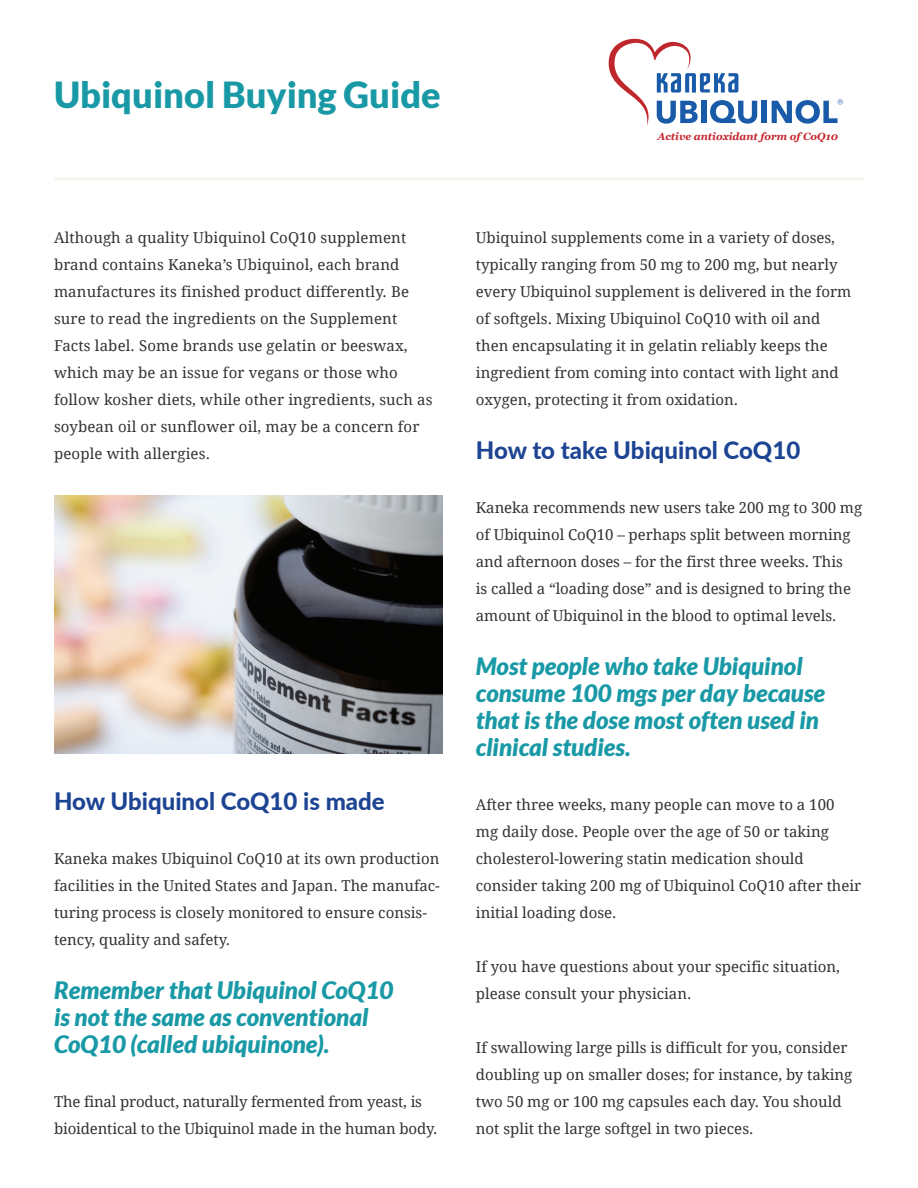
<style>
.page{position:relative;width:918px;height:1188px;background:#fff}
.page>*{position:absolute;margin:0;border:0;box-sizing:border-box;transform-origin:0 0}
.t1{font:900 36px "Lato";color:#1999a6}
.t2{font:italic 900 24px/27px "Lato";color:#1999a6}
.t3{font:800 24px "Lato";color:#1d4493}
.t4{font:15px/27px "Droid Serif";color:#313232}
.t5{font:italic 700 10.35px "Georgia";color:#c4252b}
</style>
<div class="page">
<hr style="left:54px;top:177px;width:810px;height:3px;background:#f5f5ee">
<img style="left:54px;top:496px;width:388px;height:258px">
<svg style="left:608px;top:39px;width:235px;height:86px"></svg>
<h1 class="t1" style="left:54px;top:74px;width:388px">Ubiquinol Buying Guide</h1>
<p class="t4" style="left:54px;top:224px;width:380px">Although a quality Ubiquinol CoQ10 supplement brand contains Kaneka’s Ubiquinol, each brand manufactures its finished product differently. Be sure to read the ingredients on the Supplement Facts label. Some brands use gelatin or beeswax, which may be an issue for vegans or those who follow kosher diets, while other ingredients, such as soybean oil or sunflower oil, may be a concern for people with allergies.</p>
<h2 class="t3" style="left:54px;top:783px;width:332px">How Ubiquinol CoQ10 is made</h2>
<p class="t4" style="left:54px;top:845px;width:387px">Kaneka makes Ubiquinol CoQ10 at its own production facilities in the United States and Japan. The manufac&shy;turing process is closely monitored to ensure consis&shy;tency, quality and safety.</p>
<h2 class="t2" style="left:54px;top:977px;width:341px">Remember that Ubiquinol CoQ10 is not the same as conventional<br>CoQ10 (called ubiquinone).</h2>
<p class="t4" style="left:54px;top:1088px;width:385px">The final product, naturally fermented from yeast, is bioidentical to the Ubiquinol made in the human body.</p>
<p class="t5" style="left:657px;top:128px;width:182px">Active antioxidant form of CoQ10</p>
<p class="t4" style="left:476px;top:224px;width:377px">Ubiquinol supplements come in a variety of doses, typically ranging from 50 mg to 200 mg, but nearly every Ubiquinol supplement is delivered in the form of softgels. Mixing Ubiquinol CoQ10 with oil and then encapsulating it in gelatin reliably keeps the ingredient from coming into contact with light and oxygen, protecting it from oxidation.</p>
<h2 class="t3" style="left:476px;top:432px;width:326px">How to take Ubiquinol CoQ10</h2>
<p class="t4" style="left:476px;top:494px;width:388px">Kaneka recommends new users take 200 mg to 300 mg of Ubiquinol CoQ10 – perhaps split between morning and afternoon doses – for the first three weeks. This<br>is called a “loading dose” and is designed to bring the amount of Ubiquinol in the blood to optimal levels.</p>
<h2 class="t2" style="left:476px;top:653px;width:351px">Most people who take Ubiquinol consume 100 mgs per day because that is the dose most often used in clinical studies.</h2>
<p class="t4" style="left:476px;top:791px;width:387px">After three weeks, many people can move to a 100<br>mg daily dose. People over the age of 50 or taking cholesterol-lowering statin medication should consider taking 200 mg of Ubiquinol CoQ10 after their initial loading dose.</p>
<p class="t4" style="left:476px;top:953px;width:366px">If you have questions about your specific situation, please consult your physician.</p>
<p class="t4" style="left:476px;top:1034px;width:378px">If swallowing large pills is difficult for you, consider doubling up on smaller doses; for instance, by taking two 50 mg or 100 mg capsules each day. You should not split the large softgel in two pieces.</p>
</div>
